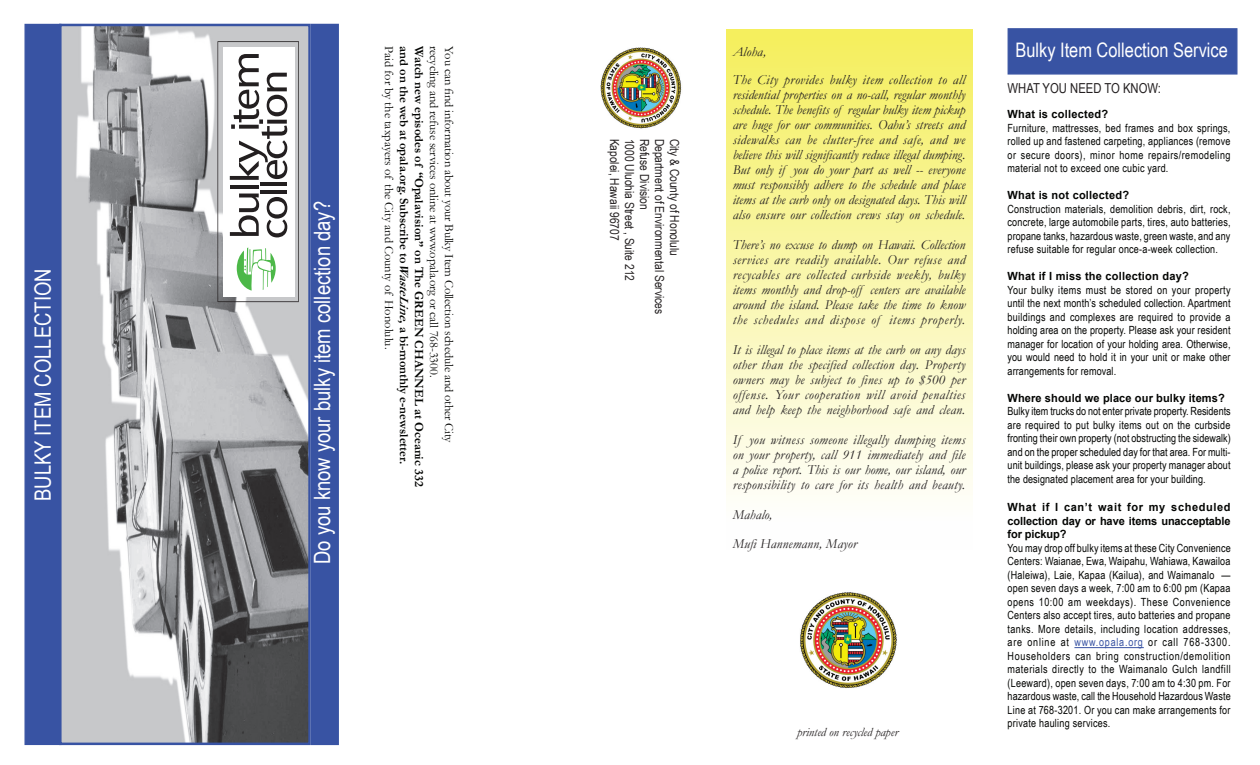
<style>
.page{position:relative;width:1260px;height:765px;background:#fff}
.page>*{position:absolute;margin:0;border:0;box-sizing:border-box;transform-origin:0 0}
.t1{font:22.5px "Arial Narrow";color:#fff}
.t2{font:20px "Arial Narrow";color:#fff}
.t3{font:italic 13.75px/15px "Garamond";letter-spacing:.02em;color:#231f20;text-align:justify}
.t4{font:13.75px "Arial Narrow";color:#231f20}
.t5{font:12.5px "Garamond";letter-spacing:-.01em;color:#040503}
.t6{font:700 12.5px "Garamond";color:#040503}
.t7{font:12.5px "Arial Narrow";color:#231f20}
.t8{font:italic 12.5px "Garamond";color:#231f20}
.t9{font:11.25px/13.5px "Arial Narrow";letter-spacing:.02em;color:#040503;text-align:justify}
.t10{font:700 11.25px/13.5px "Arial";letter-spacing:.01em;color:#040503;text-align:justify}
.s1{font-style:italic}
.s2{color:#3853a3}
</style>
<div class="page">
<div style="left:726px;top:29px;width:247px;height:521px;background:linear-gradient(to bottom,#f4ee5b,#fff)"></div>
<img style="left:800px;top:592px;width:97px;height:96px">
<div style="left:1008px;top:28px;width:230px;height:47px;background:#3853a3;border:1px solid #3853a3"></div>
<div style="left:25px;top:24px;width:36px;height:721px;background:#3853a3"></div>
<img style="left:62px;top:27px;width:246px;height:715px">
<div style="left:59px;top:24px;width:252px;height:721px;border:2px solid #3853a3"></div>
<div style="left:311px;top:24px;width:28px;height:721px;background:#3853a3;border:2px solid #3853a3"></div>
<img style="left:600px;top:47px;width:82px;height:82px">
<hr style="left:1074px;top:647px;width:70px;height:1px;background:#3853a3">
<svg style="left:217px;top:41px;width:82px;height:261px"></svg>
<h1 class="t1" style="left:26px;top:501px;width:234px;rotate:-90deg">BULKY ITEM COLLECTION</h1>
<h1 class="t1" style="left:306px;top:564px;width:365px;rotate:-90deg">Do you know your bulky item collection day?</h1>
<p class="t6" style="left:413px;top:46px;width:419px;rotate:90deg">and on the web at opala.org. Subscribe to<span class="s1">WasteLine</span>,a bi-monthly e-newsletter.</p>
<p class="t6" style="left:428px;top:46px;width:442px;rotate:90deg">Watch new episodes of “Opalavision” on The GREEN CHANNEL at Oceanic 332</p>
<p class="t5" style="left:443px;top:46px;width:333px;rotate:90deg">recycling and refuse services online at www.opala.org or call 768-3300.</p>
<p class="t5" style="left:458px;top:46px;width:398px;rotate:90deg">You can find information about your Bulky Item Collection schedule and other City</p>
<p class="t5" style="left:398px;top:46px;width:305px;rotate:90deg">Paid for by the taxpayers of the City and County of Honolulu.</p>
<p class="t7" style="left:624px;top:138px;width:103px;rotate:90deg">Kapolei, Hawaii 96707</p>
<p class="t7" style="left:639px;top:138px;width:144px;rotate:90deg">1000 Uluohia Street , Suite 212</p>
<p class="t7" style="left:654px;top:138px;width:73px;rotate:90deg">Refuse Division</p>
<p class="t7" style="left:669px;top:138px;width:177px;rotate:90deg">Department of Environmental Services</p>
<p class="t7" style="left:684px;top:138px;width:119px;rotate:90deg">City &amp; County of Honolulu</p>
<p class="t3" style="left:733px;top:38px;width:234px;line-height:27.5px">Aloha,<br>The City provides bulky item collection to all</p>
<p class="t3" style="left:733px;top:87px;width:234px">residential properties on a no-call, regular monthly schedule. The benefits of regular bulky item pickup are huge for our communities. Oahu’s streets and sidewalks can be clutter-free and safe, and we believe this will significantly reduce illegal dumping.<br>But only if you do your part as well -- everyone must responsibly adhere to the schedule and place items at the curb only on designated days. This will also ensure our collection crews stay on schedule.</p>
<p class="t3" style="left:733px;top:237px;width:234px">There’s no excuse to dump on Hawaii. Collection services are readily available. Our refuse and recycables are collected curbside weekly, bulky items monthly and drop-off centers are available around the island. Please take the time to know the schedules and dispose of items properly.</p>
<p class="t3" style="left:733px;top:342px;width:234px">It is illegal to place items at the curb on any days other than the specified collection day. Property owners may be subject to fines up to $500 per offense. Your cooperation will avoid penalties and help keep the neighborhood safe and clean.</p>
<p class="t3" style="left:733px;top:432px;width:234px">If you witness someone illegally dumping items on your property, call 911 immediately and file a police report. This is our home, our island, our responsibility to care for its health and beauty.</p>
<p class="t3" style="left:733px;top:500px;width:126px;line-height:28.8px">Mahalo,<br>Mufi Hannemann, Mayor</p>
<p class="t8" style="left:797px;top:724px;width:102px">printed on recycled paper</p>
<h2 class="t2" style="left:1016px;top:35px;width:214px">Bulky Item Collection Service</h2>
<p class="t4" style="left:1008px;top:78px;width:155px">WHAT YOU NEED TO KNOW:</p>
<p class="t10" style="left:1008px;top:108px;width:102px">What is collected?</p>
<p class="t9" style="left:1008px;top:121px;width:225px">Furniture, mattresses, bed frames and box springs, rolled up and fastened carpeting, appliances (remove or secure doors), minor home repairs/remodeling material not to exceed one cubic yard.</p>
<p class="t10" style="left:1008px;top:189px;width:123px">What is not collected?</p>
<p class="t9" style="left:1008px;top:202px;width:225px">Construction materials, demolition debris, dirt, rock, concrete, large automobile parts, tires, auto batteries, propane tanks, hazardous waste, green waste, and any refuse suitable for regular once-a-week collection.</p>
<p class="t10" style="left:1008px;top:270px;width:183px">What if I miss the collection day?</p>
<p class="t9" style="left:1008px;top:283px;width:225px">Your bulky items must be stored on your property until the next month’s scheduled collection. Apartment buildings and complexes are required to provide a holding area on the property. Please ask your resident manager for location of your holding area. Otherwise, you would need to hold it in your unit or make other arrangements for removal.</p>
<p class="t10" style="left:1008px;top:392px;width:219px">Where should we place our bulky items?</p>
<p class="t9" style="left:1008px;top:404px;width:225px">Bulky item trucks do not enter private property. Residents are required to put bulky items out on the curbside fronting their own property (not obstructing the sidewalk) and on the proper scheduled day for that area. For multi&shy;unit buildings, please ask your property manager about the designated placement area for your building.</p>
<p class="t10" style="left:1008px;top:501px;width:225px">What if I can’t wait for my scheduled collection day or have items unacceptable for pickup?</p>
<p class="t9" style="left:1008px;top:541px;width:225px">You may drop off bulky items at these City Convenience Centers: Waianae, Ewa, Waipahu, Wahiawa, Kawailoa (Haleiwa), Laie, Kapaa (Kailua), and Waimanalo — open seven days a week, 7:00 am to 6:00 pm (Kapaa opens 10:00 am weekdays). These Convenience Centers also accept tires, auto batteries and propane tanks. More details, including location addresses, are online at <span class="s2">www.opala.org</span> or call 768-3300.<br>Householders can bring construction/demolition materials directly to the Waimanalo Gulch landfill (Leeward), open seven days, 7:00 am to 4:30 pm. For hazardous waste, call the Household Hazardous Waste Line at 768-3201. Or you can make arrangements for private hauling services.</p>
</div>
